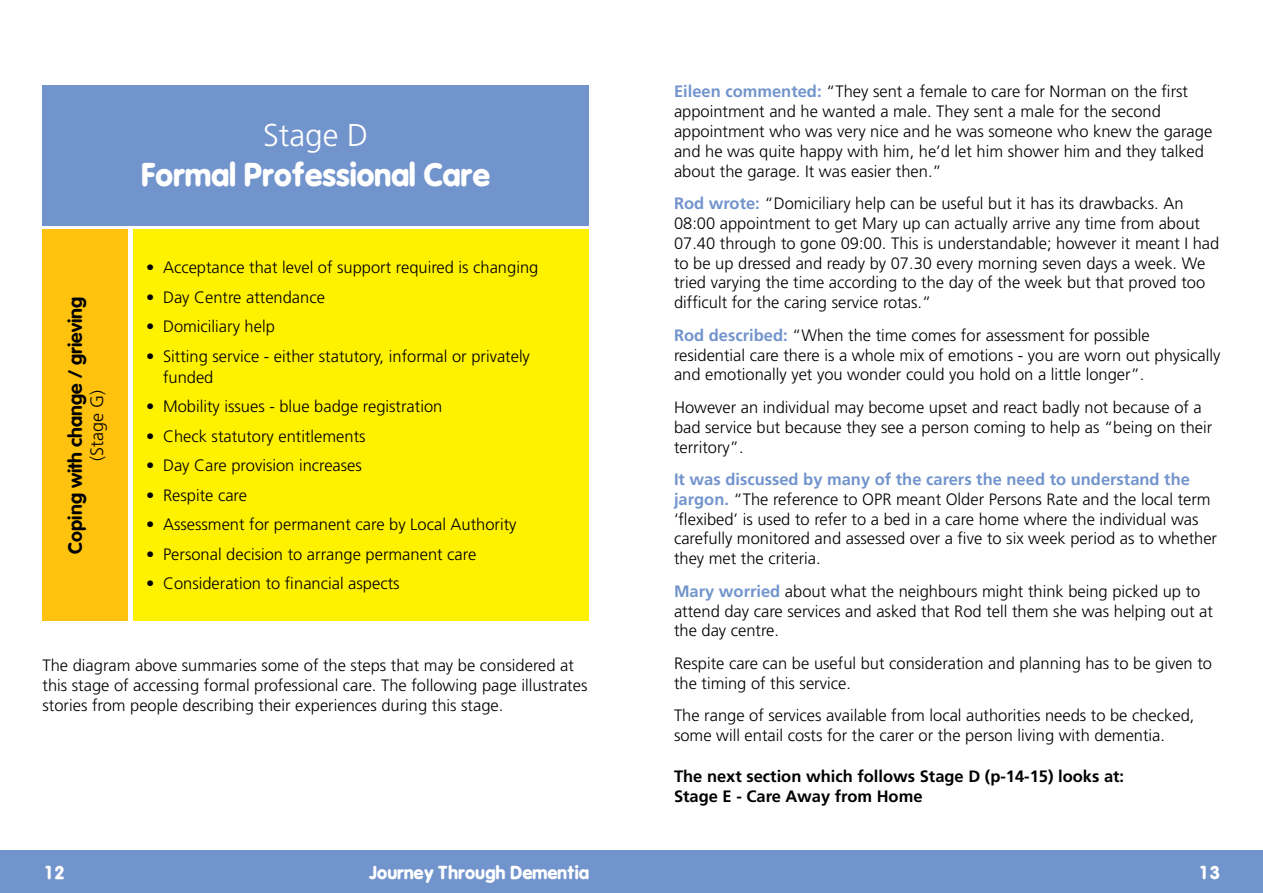
<style>
.page{position:relative;width:1263px;height:893px;background:#fff}
.page>*{position:absolute;margin:0;border:0;box-sizing:border-box;transform-origin:0 0}
.t1{font:700 31.5px "VAG Rounded Black S Si";color:#fff}
.t2{font:300 31.5px "Frutiger";color:#fff}
.t3{font:700 19.5px "VAG Rounded";color:#000}
.t4{font:700 18px "VAG Rounded Black S Si";color:#fff}
.t5{font:300 18px "Frutiger";color:#000}
.t6{font:300 16.5px/19.8px "Frutiger";color:#000}
.t7{font:700 16.5px/19.8px "Frutiger";color:#000}
.s1{font-weight:700;color:#7294cc}
</style>
<div class="page">
<div style="left:0;top:850px;width:1263px;height:43px;background:#7294cc"></div>
<div style="left:43px;top:85px;width:546px;height:140px;background:#7294cc"></div>
<div style="left:133px;top:230px;width:455px;height:391px;background:#fff200"></div>
<div style="left:43px;top:230px;width:85px;height:391px;background:#ffc20e"></div>
<p class="t3" style="left:64px;top:554px;width:258px;rotate:-90deg">Coping with change / grieving</p>
<p class="t5" style="left:87px;top:461px;width:73px;rotate:-90deg">(Stage G)</p>
<h1 class="t2" style="left:263px;top:117px;width:107px">Stage D</h1>
<h1 class="t1" style="left:141px;top:155px;width:351px">Formal Professional Care</h1>
<p class="t6" style="left:146px;top:258px;width:394px">• Acceptance that level of support required is changing</p>
<p class="t6" style="left:146px;top:288px;width:180px">• Day Centre attendance</p>
<p class="t6" style="left:146px;top:317px;width:130px">• Domiciliary help</p>
<p class="t6" style="left:163px;top:346px;width:368px;line-height:21px;text-indent:-17px">• Sitting service - either statutory, informal or privately funded</p>
<p class="t6" style="left:146px;top:397px;width:298px">• Mobility issues - blue badge registration</p>
<p class="t6" style="left:146px;top:427px;width:221px">• Check statutory entitlements</p>
<p class="t6" style="left:146px;top:456px;width:217px">• Day Care provision increases</p>
<p class="t6" style="left:146px;top:486px;width:103px">• Respite care</p>
<p class="t6" style="left:146px;top:515px;width:372px">• Assessment for permanent care by Local Authority</p>
<p class="t6" style="left:146px;top:545px;width:332px">• Personal decision to arrange permanent care</p>
<p class="t6" style="left:146px;top:574px;width:255px">• Consideration to financial aspects</p>
<p class="t6" style="left:43px;top:656px;width:546px">The diagram above summaries some of the steps that may be considered at this stage of accessing formal professional care. The following page illustrates stories from people describing their experiences during this stage.</p>
<p class="t6" style="left:674px;top:82px;width:540px"><span class="s1">Eileen commented:</span> “They sent a female to care for Norman on the first appointment and he wanted a male. They sent a male for the second appointment who was very nice and he was someone who knew the garage and he was quite happy with him, he’d let him shower him and they talked about the garage. It was easier then.”</p>
<p class="t6" style="left:674px;top:194px;width:547px"><span class="s1">Rod wrote:</span> “Domiciliary help can be useful but it has its drawbacks. An 08:00 appointment to get Mary up can actually arrive any time from about 07.40 through to gone 09:00. This is understandable; however it meant I had to be up dressed and ready by 07.30 every morning seven days a week. We tried varying the time according to the day of the week but that proved too difficult for the caring service rotas.”</p>
<p class="t6" style="left:674px;top:325px;width:548px"><span class="s1">Rod described:</span> “When the time comes for assessment for possible residential care there is a whole mix of emotions - you are worn out physically and emotionally yet you wonder could you hold on a little longer”.</p>
<p class="t6" style="left:674px;top:398px;width:540px">However an individual may become upset and react badly not because of a bad service but because they see a person coming to help as “being on their territory”.</p>
<p class="t6" style="left:674px;top:470px;width:545px"><span class="s1">It was discussed by many of the carers the need to understand the jargon.</span> “The reference to OPR meant Older Persons Rate and the local term ‘flexibed’ is used to refer to a bed in a care home where the individual was carefully monitored and assessed over a five to six week period as to whether they met the criteria.</p>
<p class="t6" style="left:674px;top:581px;width:540px"><span class="s1">Mary worried</span> about what the neighbours might think being picked up to attend day care services and asked that Rod tell them she was helping out at the day centre.</p>
<p class="t6" style="left:674px;top:654px;width:539px">Respite care can be useful but consideration and planning has to be given to the timing of this service.</p>
<p class="t6" style="left:674px;top:706px;width:522px">The range of services available from local authorities needs to be checked, some will entail costs for the carer or the person living with dementia.</p>
<p class="t7" style="left:674px;top:767px;width:452px">The next section which follows Stage D (p-14-15) looks at:<br>Stage E - Care Away from Home</p>
<p class="t4" style="left:43px;top:861px;width:24px">12</p>
<p class="t4" style="left:369px;top:861px;width:221px">Journey Through Dementia</p>
<p class="t4" style="left:1197px;top:861px;width:24px">13</p>
</div>
